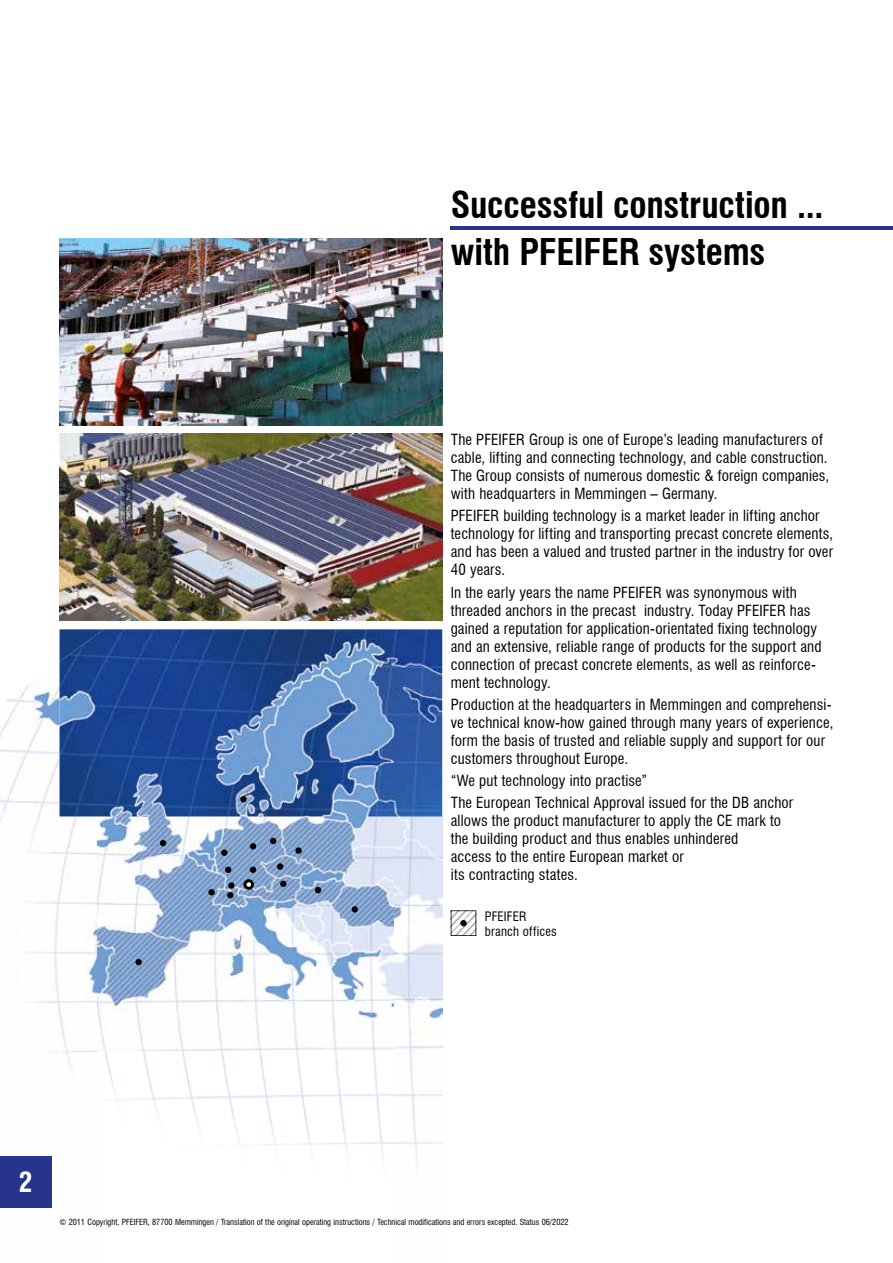
<style>
.page{position:relative;width:893px;height:1263px;background:#fff}
.page>*{position:absolute;margin:0;border:0;box-sizing:border-box;transform-origin:0 0}
.t1{font:700 condensed 36px "Swiss 721 BT";letter-spacing:-.005em;color:#000}
.t2{font:700 condensed 27px "Swiss 721 BT";color:#fff}
.t3{font:condensed 15px/18px "Swiss 721 BT";letter-spacing:.01em;color:#000}
.t4{font:condensed 12.75px/15px "Swiss 721 BT";letter-spacing:.015em;color:#000}
.t5{font:condensed 8.25px "Swiss 721 BT";color:#000}
</style>
<div class="page">
<img style="left:0;top:662px;width:98px;height:546px">
<img style="left:98px;top:816px;width:344px;height:343px">
<img style="left:60px;top:629px;width:382px;height:187px">
<div style="left:0;top:1157px;width:51px;height:51px;background:#27348b"></div>
<img style="left:60px;top:434px;width:382px;height:187px">
<img style="left:60px;top:238px;width:382px;height:187px">
<svg style="left:451px;top:910px;width:25px;height:26px"></svg>
<hr style="left:451px;top:226px;width:442px;height:3px;background:#27348b">
<div style="left:135px;top:959px;width:7px;height:6px;background:#000;border-radius:50%"></div>
<svg style="left:160px;top:840px;width:6px;height:6px"></svg>
<div style="left:208px;top:889px;width:7px;height:6px;background:#000;border-radius:50%"></div>
<svg style="left:227px;top:892px;width:6px;height:6px"></svg>
<svg style="left:243px;top:879px;width:11px;height:11px"></svg>
<div style="left:240px;top:796px;width:7px;height:6px;background:#000;border-radius:50%"></div>
<div style="left:277px;top:863px;width:6px;height:7px;background:#000;border-radius:50%"></div>
<div style="left:280px;top:880px;width:6px;height:7px;background:#000;border-radius:50%"></div>
<svg style="left:295px;top:847px;width:7px;height:7px"></svg>
<svg style="left:315px;top:887px;width:6px;height:6px"></svg>
<svg style="left:352px;top:906px;width:6px;height:6px"></svg>
<div style="left:460px;top:920px;width:7px;height:6px;background:#000;border-radius:50%"></div>
<svg style="left:270px;top:838px;width:6px;height:6px"></svg>
<div style="left:250px;top:866px;width:6px;height:7px;background:#000;border-radius:50%"></div>
<div style="left:228px;top:882px;width:7px;height:7px;background:#000;border-radius:50%"></div>
<div style="left:221px;top:849px;width:6px;height:7px;background:#000;border-radius:50%"></div>
<div style="left:225px;top:866px;width:6px;height:7px;background:#000;border-radius:50%"></div>
<svg style="left:250px;top:843px;width:6px;height:6px"></svg>
<h1 class="t1" style="left:451px;top:183px;width:374px">Successful construction ...</h1>
<h1 class="t1" style="left:451px;top:231px;width:316px">with PFEIFER systems</h1>
<p class="t3" style="left:451px;top:431px;width:380px">The PFEIFER Group is one of Europe’s leading manufacturers of cable, lifting and connecting technology, and cable construction.<br>The Group consists of numerous domestic &amp; foreign companies, with headquarters in Memmingen – Germany.</p>
<p class="t3" style="left:451px;top:507px;width:384px">PFEIFER building technology is a market leader in lifting anchor technology for lifting and transporting precast concrete elements, and has been a valued and trusted partner in the industry for over 40 years.</p>
<p class="t3" style="left:451px;top:583px;width:372px">In the early years the name PFEIFER was synonymous with threaded anchors in the precast industry. Today PFEIFER has gained a reputation for application-orientated fixing technology and an extensive, reliable range of products for the support and connection of precast concrete elements, as well as reinforce&shy;ment technology.</p>
<p class="t3" style="left:451px;top:695px;width:384px">Production at the headquarters in Memmingen and comprehensi&shy;ve technical know-how gained through many years of experience, form the basis of trusted and reliable supply and support for our customers throughout Europe.</p>
<p class="t3" style="left:451px;top:770px;width:344px;line-height:22.2px">“We put technology into practise”<br>The European Technical Approval issued for the DB anchor</p>
<p class="t3" style="left:451px;top:812px;width:332px">allows the product manufacturer to apply the CE mark to the building product and thus enables unhindered access to the entire European market or<br>its contracting states.</p>
<p class="t4" style="left:485px;top:909px;width:74px">PFEIFER branch offices</p>
<h2 class="t2" style="left:19px;top:1166px;width:15px">2</h2>
<p class="t5" style="left:60px;top:1217px;width:511px">© 2011 Copyright, PFEIFER, 87700 Memmingen / Translation of the original operating instructions / Technical modifications and errors excepted. Status 06/2022</p>
</div>
